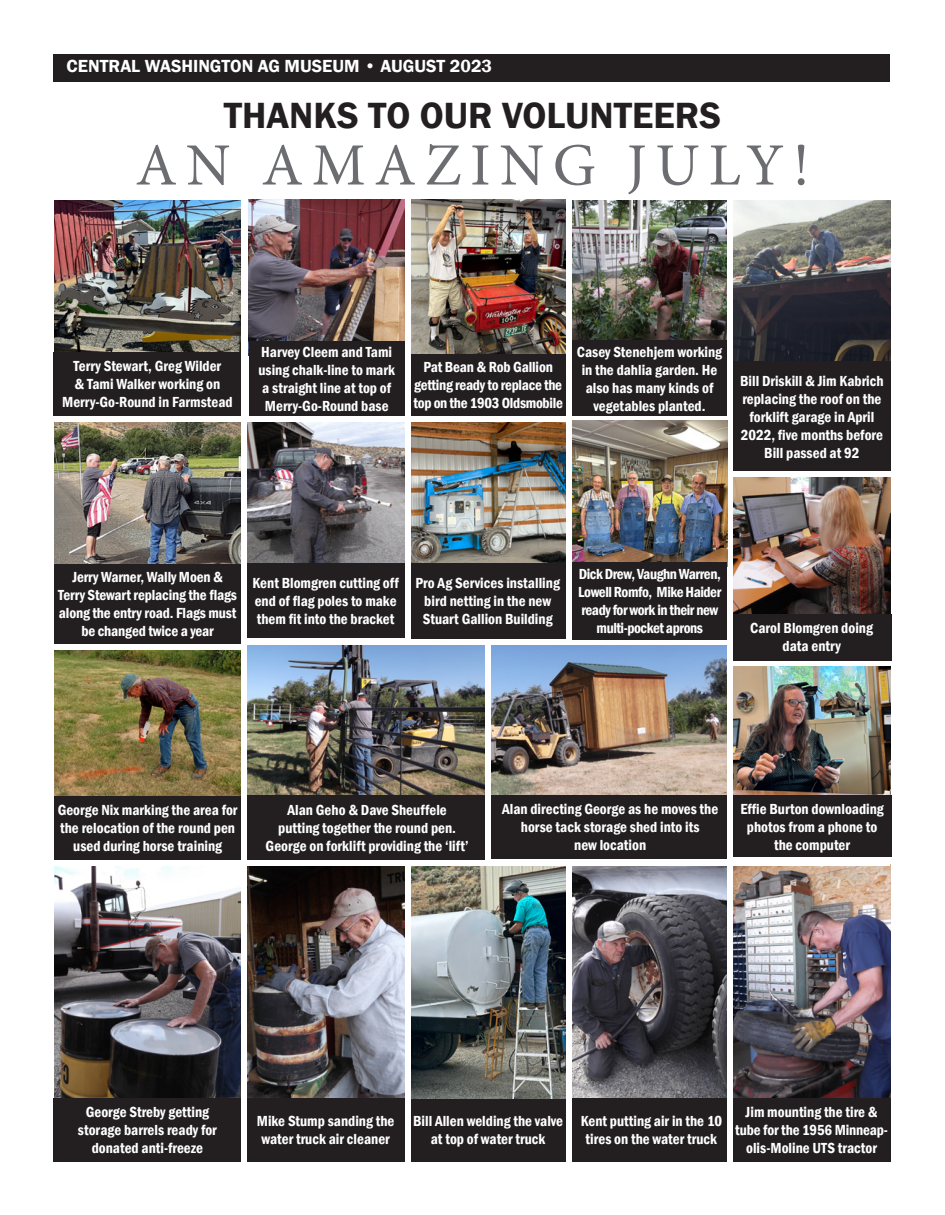
<style>
.page{position:relative;width:945px;height:1215px;background:#fff}
.page>*{position:absolute;margin:0;border:0;box-sizing:border-box;transform-origin:0 0}
.t1{font:60px "Minion Pro";letter-spacing:.15em;color:#6c6d70}
.t2{font:600 37.5px "Franklin Gothic";color:#231f20}
.t3{font:600 18px "Franklin Gothic";color:#fff}
.t4{font:600 condensed 15px/18px "Franklin Gothic";color:#fff;text-align:center}
.t5{font:600 condensed 15px/18px "Franklin Gothic";letter-spacing:-.03em;color:#fff;text-align:center}
.t6{font:600 condensed 15px/18px "Franklin Gothic";letter-spacing:-.02em;color:#fff;text-align:center}
</style>
<div class="page">
<img style="left:572px;top:866px;width:155px;height:232px">
<div style="left:572px;top:1098px;width:158px;height:64px;background:#231f20"></div>
<img style="left:733px;top:865px;width:158px;height:233px">
<div style="left:732px;top:1098px;width:159px;height:64px;background:#231f20"></div>
<div style="left:53px;top:54px;width:837px;height:27px;background:#231f20"></div>
<img style="left:733px;top:200px;width:157px;height:161px">
<img style="left:572px;top:200px;width:155px;height:140px">
<div style="left:572px;top:340px;width:155px;height:76px;background:#231f20"></div>
<img style="left:411px;top:200px;width:155px;height:154px">
<img style="left:249px;top:200px;width:156px;height:156px">
<div style="left:249px;top:341px;width:155px;height:75px;background:#231f20"></div>
<div style="left:410px;top:354px;width:156px;height:62px;background:#231f20"></div>
<img style="left:54px;top:200px;width:187px;height:152px">
<div style="left:53px;top:352px;width:188px;height:64px;background:#231f20"></div>
<div style="left:733px;top:361px;width:158px;height:111px;background:#231f20"></div>
<img style="left:733px;top:477px;width:158px;height:137px">
<img style="left:247px;top:422px;width:480px;height:141px">
<div style="left:247px;top:563px;width:158px;height:75px;background:#231f20"></div>
<div style="left:410px;top:563px;width:157px;height:76px;background:#231f20"></div>
<img style="left:55px;top:422px;width:186px;height:142px">
<div style="left:54px;top:564px;width:187px;height:80px;background:#231f20"></div>
<div style="left:732px;top:614px;width:160px;height:46px;background:#231f20"></div>
<img style="left:733px;top:667px;width:158px;height:128px">
<img style="left:491px;top:645px;width:236px;height:150px">
<img style="left:247px;top:645px;width:238px;height:150px">
<div style="left:489px;top:795px;width:238px;height:64px;background:#231f20"></div>
<img style="left:55px;top:650px;width:186px;height:146px">
<div style="left:54px;top:796px;width:187px;height:64px;background:#231f20"></div>
<div style="left:733px;top:795px;width:159px;height:62px;background:#231f20"></div>
<img style="left:247px;top:866px;width:319px;height:233px">
<div style="left:247px;top:1098px;width:157px;height:64px;background:#231f20"></div>
<div style="left:410px;top:1099px;width:156px;height:63px;background:#231f20"></div>
<img style="left:54px;top:866px;width:187px;height:232px">
<div style="left:53px;top:1098px;width:188px;height:64px;background:#231f20"></div>
<div style="left:405px;top:862px;width:5px;height:310px;background:#fff"></div>
<div style="left:566px;top:197px;width:6px;height:444px;background:#fff"></div>
<div style="left:727px;top:198px;width:6px;height:972px;background:#fff"></div>
<div style="left:731px;top:471px;width:179px;height:5px;background:#fff"></div>
<div style="left:247px;top:795px;width:241px;height:65px;background:#231f20"></div>
<div style="left:405px;top:198px;width:5px;height:443px;background:#fff"></div>
<div style="left:485px;top:640px;width:6px;height:222px;background:#fff"></div>
<div style="left:572px;top:562px;width:155px;height:78px;background:#231f20"></div>
<p class="t3" style="left:67px;top:55px;width:427px">CENTRAL WASHINGTON AG MUSEUM • AUGUST 2023</p>
<p class="t2" style="left:224px;top:92px;width:499px">THANKS TO OUR VOLUNTEERS</p>
<p class="t1" style="left:136px;top:125px;width:675px">AN AMAZING JULY!</p>
<p class="t4" style="left:62px;top:357px;width:172px">Terry Stewart, Greg Wilder<br>&amp; Tami Walker working on<br>Merry-Go-Round in Farmstead</p>
<p class="t4" style="left:258px;top:343px;width:138px">Harvey Cleem and Tami using chalk-line to mark a straight line at top of<br>Merry-Go-Round base</p>
<p class="t6" style="left:413px;top:358px;width:151px">Pat Bean &amp; Rob Gallion getting ready to replace the top on the 1903 Oldsmobile</p>
<p class="t4" style="left:577px;top:342px;width:147px">Casey Stenehjem working in the dahlia garden. He also has many kinds of vegetables planted.</p>
<p class="t4" style="left:740px;top:372px;width:145px">Bill Driskill &amp; Jim Kabrich replacing the roof on the forklift garage in April<br>2022, five months before<br>Bill passed at 92</p>
<p class="t4" style="left:58px;top:568px;width:180px">Jerry Warner, Wally Moen &amp;<br>Terry Stewart replacing the flags along the entry road. Flags must be changed twice a year</p>
<p class="t4" style="left:253px;top:574px;width:148px;text-align:left">Kent Blomgren cutting off end of flag poles to make them fit into the bracket</p>
<p class="t4" style="left:416px;top:574px;width:146px">Pro Ag Services installing bird netting in the new<br>Stuart Gallion Building</p>
<p class="t5" style="left:578px;top:565px;width:145px">Dick Drew, Vaughn Warren,<br>Lowell Romfo, Mike Haider ready for work in their new multi-pocket aprons</p>
<p class="t4" style="left:750px;top:619px;width:124px">Carol Blomgren doing data entry</p>
<p class="t4" style="left:58px;top:801px;width:181px">George Nix marking the area for the relocation of the round pen used during horse training</p>
<p class="t4" style="left:740px;top:799px;width:145px">Effie Burton downloading photos from a phone to the computer</p>
<p class="t4" style="left:502px;top:800px;width:218px">Alan directing George as he moves the horse tack storage shed into its<br>new location</p>
<p class="t4" style="left:266px;top:801px;width:205px">Alan Geho &amp; Dave Sheuffele putting together the round pen.<br>George on forklift providing the ‘lift’</p>
<p class="t4" style="left:78px;top:1103px;width:140px">George Streby getting storage barrels ready for donated anti-freeze</p>
<p class="t4" style="left:257px;top:1112px;width:139px">Mike Stump sanding the water truck air cleaner</p>
<p class="t4" style="left:413px;top:1112px;width:152px">Bill Allen welding the valve at top of water truck</p>
<p class="t4" style="left:581px;top:1112px;width:143px">Kent putting air in the 10 tires on the water truck</p>
<p class="t4" style="left:735px;top:1103px;width:154px">Jim mounting the tire &amp; tube for the 1956 Minneap&shy;olis-Moline UTS tractor</p>
</div>
